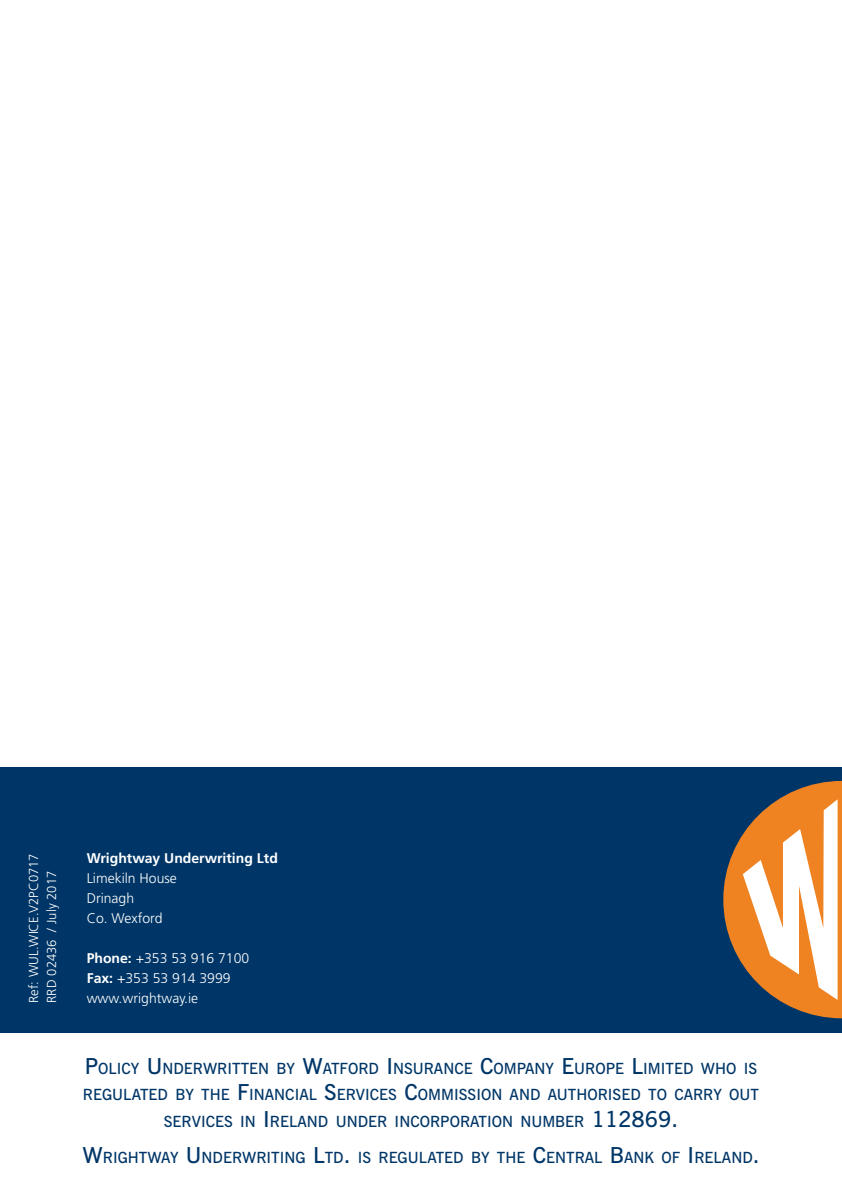
<style>
.page{position:relative;width:842px;height:1191px;background:#fff}
.page>*{position:absolute;margin:0;border:0;box-sizing:border-box;transform-origin:0 0}
.t1{font:600 15.4px/26.4px "News Gothic BT";color:#003667;text-align:center}
.t2{font:300 14px/20px "Frutiger LT Std";color:#fff}
.t3{font:700 14px "Frutiger LT Std";color:#fff}
.t4{font:300 13px/18.2px "Frutiger LT Std";color:#fff}
.s1{font-weight:700}
.s2{font-size:22px}
</style>
<div class="page">
<div style="left:0;top:767px;width:842px;height:265px;background:#003667"></div>
<svg style="left:723px;top:781px;width:119px;height:237px"></svg>
<p class="t4" style="left:25px;top:1002px;width:151px;rotate:-90deg">Ref: WUL.WICE.V2PC0717<br>RRD 02436 / July 2017</p>
<p class="t3" style="left:87px;top:849px;width:193px">Wrightway Underwriting Ltd</p>
<p class="t2" style="left:87px;top:868px;width:92px">Limekiln House<br>Drinagh<br>Co. Wexford</p>
<p class="t2" style="left:87px;top:948px;width:164px"><span class="s1">Phone:</span> +353 53 916 7100<br><span class="s1">Fax:</span> +353 53 914 3999</p>
<p class="t2" style="left:87px;top:988px;width:113px">www.wrightway.ie</p>
<p class="t1" style="left:83px;top:1055px;width:678px"><span class="s2">P</span>OLICY <span class="s2">U</span>NDERWRITTEN BY <span class="s2">W</span>ATFORD <span class="s2">I</span> NSU RANCE <span class="s2">C</span>OMPANY <span class="s2">E</span>U ROPE <span class="s2">L</span>IMITED WHO IS<br>REGU LATED BY THE <span class="s2">F</span>INANCIAL <span class="s2">S</span>ERVICES <span class="s2">C</span>OMMISSION AND AUTHORISED TO CARRY OUT<br>SERVICES IN <span class="s2">I</span> RELAND U NDER INCORPORATION NU MBER <span class="s2">112869.</span></p>
<p class="t1" style="left:82px;top:1143px;width:678px"><span class="s2">W</span>RIGHTWAY <span class="s2">U</span>NDERWRITING <span class="s2">L</span>TD<span class="s2">.</span> IS REGU LATED BY THE <span class="s2">C</span>ENTRAL <span class="s2">B</span>ANK OF <span class="s2">I</span> RELAND<span class="s2">.</span></p>
</div>
